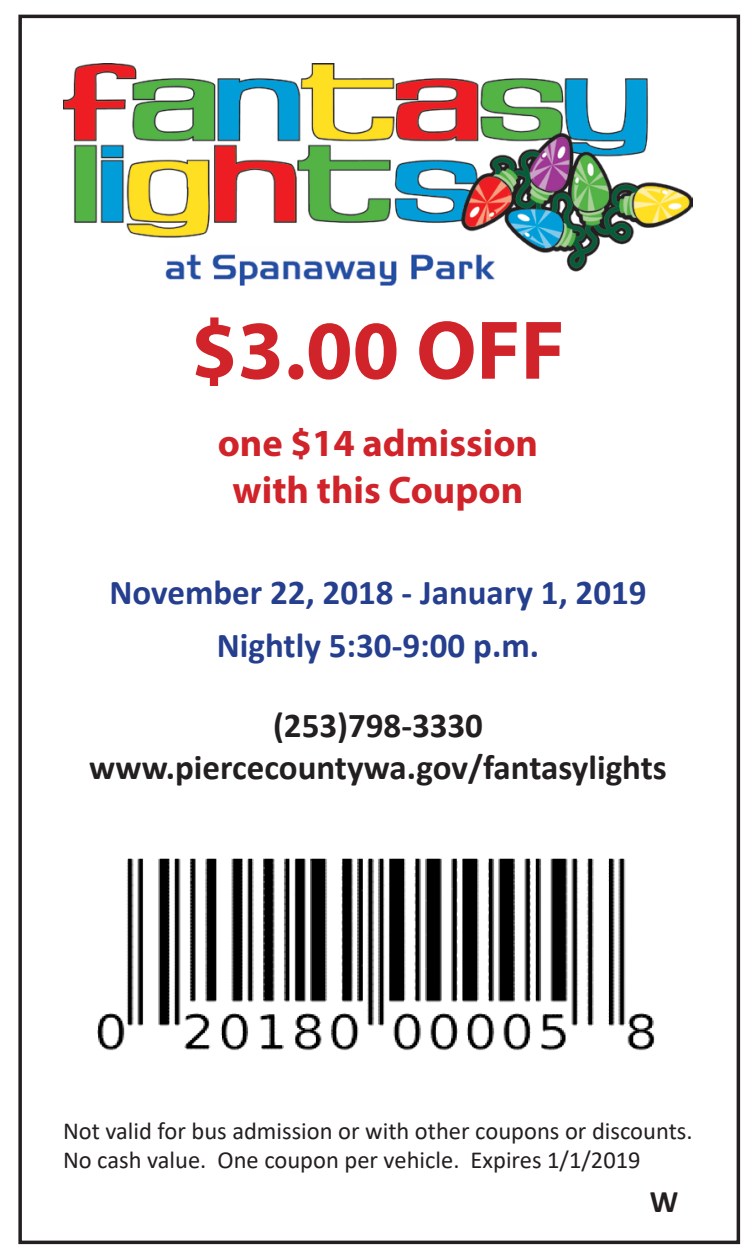
<style>
.page{position:relative;width:756px;height:1260px;background:#fff}
.page>*{position:absolute;margin:0;border:0;box-sizing:border-box;transform-origin:0 0}
.t1{font:700 84px "Myriad Pro";color:#d1232a}
.t2{font:700 38.5px "Myriad Pro";color:#d1232a}
.t3{font:700 35px "Calibri";color:#231f20}
.t4{font:700 35px "Calibri";color:#253f8e}
.t5{font:700 31.5px "Calibri";color:#231f20}
.t6{font:24.5px/29.4px "Calibri";color:#231f20}
</style>
<div class="page">
<img style="left:63px;top:63px;width:630px;height:222px">
<div style="left:18px;top:15px;width:722px;height:1229px;border:4px solid #231f20"></div>
<img style="left:97px;top:858px;width:558px;height:193px">
<p class="t1" style="left:191px;top:296px;width:376px">$3.00 OFF</p>
<p class="t2" style="left:218px;top:418px;width:322px">one $14 admission</p>
<p class="t2" style="left:233px;top:465px;width:292px">with this Coupon</p>
<p class="t4" style="left:109px;top:568px;width:539px">November 22, 2018 - January 1, 2019</p>
<p class="t4" style="left:217px;top:620px;width:324px">Nightly 5:30-9:00 p.m.</p>
<p class="t3" style="left:273px;top:700px;width:212px">(253)798-3330</p>
<p class="t3" style="left:89px;top:742px;width:579px">www.piercecountywa.gov/fantasylights</p>
<p class="t6" style="left:63px;top:1116px;width:631px">Not valid for bus admission or with other coupons or discounts.<br>No cash value. One coupon per vehicle. Expires 1/1/2019</p>
<p class="t5" style="left:650px;top:1179px;width:30px">W</p>
</div>
